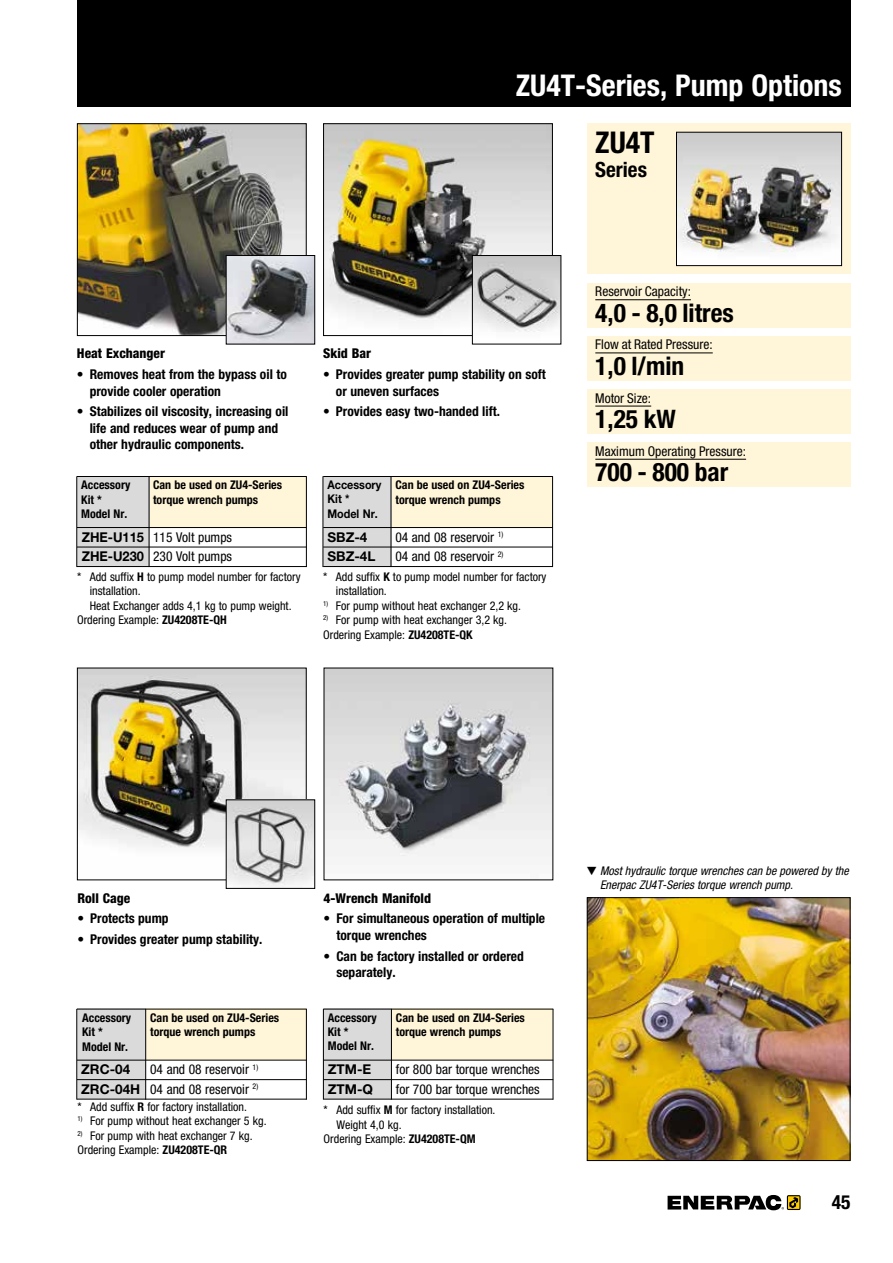
<style>
.page{position:relative;width:893px;height:1263px;background:#fff}
.page>*{position:absolute;margin:0;border:0;box-sizing:border-box;transform-origin:0 0}
.t1{font:700 condensed 30px "Helvetica Neue LTW1 G";color:#fff}
.t2{font:700 condensed 30px "Helvetica Neue LTW1 G";color:#000}
.t3{font:700 condensed 25.5px "Helvetica Neue LTW1 G";color:#000}
.t4{font:700 condensed 21px "Helvetica Neue LTW1 G";color:#000}
.t5{font:700 condensed 19.5px "Helvetica Neue LTW1 G";color:#000}
.t6{font:700 condensed 13.5px/16.5px "Helvetica Neue LTW1 G";color:#000}
.t7{font:condensed 13.5px/19.5px "Helvetica Neue LTW1 G";color:#000}
.t8{font:800 condensed 13.5px "Helvetica Neue LTW1 G";color:#000}
.t9{font:700 13.5px/19.5px "Helvetica Neue LTW1 G";color:#000}
.t10{font:700 13.5px/19.5px "Helvetica Neue LTW1 G";color:#000;scale:.95 1}
.t11{font:condensed 12px/14.4px "Helvetica Neue LTW1 G";color:#000}
.t12{font:700 condensed 12px/14.4px "Helvetica Neue LTW1 G";color:#000}
.t13{font:italic condensed 12px/14.2px "Helvetica Neue LTW1 G";color:#000}
.t14{font:700 12px/14.2px "Helvetica Neue LTW1 G";color:#000;scale:.9 1}
.s1{font-weight:700}
</style>
<div class="page">
<div style="left:77px;top:0;width:773px;height:106px;background:#000"></div>
<svg style="left:668px;top:1195px;width:132px;height:15px"></svg>
<div style="left:77px;top:1009px;width:230px;height:51px;background:#fff5d8"></div>
<div style="left:77px;top:1009px;width:68px;height:90px;background:#dadada"></div>
<div style="left:77px;top:476px;width:230px;height:51px;background:#fff5d8"></div>
<div style="left:77px;top:476px;width:72px;height:90px;background:#dadada"></div>
<div style="left:323px;top:476px;width:230px;height:51px;background:#fff5d8"></div>
<div style="left:323px;top:476px;width:68px;height:90px;background:#dadada"></div>
<div style="left:324px;top:1009px;width:229px;height:51px;background:#fff5d8"></div>
<div style="left:324px;top:1009px;width:68px;height:90px;background:#dadada"></div>
<img style="left:79px;top:125px;width:226px;height:209px">
<div style="left:77px;top:123px;width:230px;height:213px;border:1px solid #000"></div>
<img style="left:325px;top:125px;width:226px;height:209px">
<div style="left:323px;top:123px;width:230px;height:213px;border:1px solid #000"></div>
<img style="left:474px;top:257px;width:85px;height:79px">
<div style="left:472px;top:255px;width:89px;height:89px;border:1px solid #000"></div>
<div style="left:587px;top:123px;width:263px;height:151px;background:#fff5d8"></div>
<div style="left:587px;top:283px;width:263px;height:44px;background:#fff5d8"></div>
<div style="left:587px;top:336px;width:263px;height:45px;background:#fff5d8"></div>
<div style="left:587px;top:389px;width:263px;height:45px;background:#fff5d8"></div>
<div style="left:587px;top:442px;width:263px;height:45px;background:#fff5d8"></div>
<img style="left:678px;top:134px;width:162px;height:130px">
<div style="left:676px;top:132px;width:166px;height:134px;border:1px solid #000"></div>
<img style="left:79px;top:670px;width:226px;height:208px">
<div style="left:77px;top:668px;width:230px;height:212px;border:1px solid #000"></div>
<img style="left:228px;top:801px;width:85px;height:86px">
<div style="left:226px;top:799px;width:89px;height:90px;border:1px solid #000"></div>
<img style="left:326px;top:670px;width:225px;height:187px">
<img style="left:589px;top:899px;width:259px;height:260px">
<div style="left:587px;top:897px;width:263px;height:264px;border:1px solid #000"></div>
<img style="left:228px;top:257px;width:85px;height:85px">
<div style="left:226px;top:255px;width:89px;height:89px;border:1px solid #000"></div>
<hr style="left:77px;top:476px;width:1px;height:91px;background:#000">
<hr style="left:149px;top:476px;width:1px;height:91px;background:#000">
<hr style="left:306px;top:476px;width:1px;height:91px;background:#000">
<hr style="left:77px;top:476px;width:230px;height:1px;background:#000">
<hr style="left:77px;top:527px;width:230px;height:1px;background:#000">
<hr style="left:77px;top:547px;width:230px;height:1px;background:#000">
<hr style="left:77px;top:566px;width:230px;height:1px;background:#000">
<hr style="left:323px;top:476px;width:1px;height:91px;background:#000">
<hr style="left:391px;top:476px;width:1px;height:91px;background:#000">
<hr style="left:552px;top:476px;width:1px;height:91px;background:#000">
<hr style="left:323px;top:476px;width:230px;height:1px;background:#000">
<hr style="left:323px;top:527px;width:230px;height:1px;background:#000">
<hr style="left:323px;top:547px;width:230px;height:1px;background:#000">
<hr style="left:323px;top:566px;width:230px;height:1px;background:#000">
<hr style="left:323px;top:1009px;width:1px;height:90px;background:#000">
<hr style="left:391px;top:1009px;width:1px;height:90px;background:#000">
<hr style="left:553px;top:1009px;width:1px;height:90px;background:#000">
<hr style="left:324px;top:1009px;width:229px;height:1px;background:#000">
<hr style="left:324px;top:1060px;width:229px;height:1px;background:#000">
<hr style="left:324px;top:1079px;width:229px;height:1px;background:#000">
<hr style="left:324px;top:1099px;width:229px;height:1px;background:#000">
<hr style="left:77px;top:1009px;width:1px;height:91px;background:#000">
<hr style="left:145px;top:1009px;width:1px;height:91px;background:#000">
<hr style="left:306px;top:1009px;width:1px;height:91px;background:#000">
<hr style="left:77px;top:1009px;width:230px;height:1px;background:#000">
<hr style="left:77px;top:1060px;width:230px;height:1px;background:#000">
<hr style="left:77px;top:1079px;width:230px;height:1px;background:#000">
<hr style="left:77px;top:1099px;width:230px;height:1px;background:#000">
<hr style="left:595px;top:299px;width:96px;height:1px;background:#000">
<hr style="left:595px;top:353px;width:118px;height:1px;background:#000">
<hr style="left:595px;top:406px;width:56px;height:1px;background:#000">
<hr style="left:595px;top:459px;width:151px;height:1px;background:#000">
<h1 class="t1" style="left:516px;top:67px;width:328px">ZU4T-Series, Pump Options</h1>
<p class="t8" style="left:77px;top:345px;width:90px">Heat Exchanger</p>
<p class="t6" style="left:90px;top:366px;width:199px;text-indent:-13px">• Removes heat from the bypass oil to provide cooler operation</p>
<p class="t6" style="left:90px;top:403px;width:200px;text-indent:-13px">• Stabilizes oil viscosity, increasing oil life and reduces wear of pump and other hydraulic components.</p>
<p class="t8" style="left:323px;top:345px;width:50px">Skid Bar</p>
<p class="t6" style="left:336px;top:366px;width:211px;text-indent:-13px">• Provides greater pump stability on soft or uneven surfaces</p>
<p class="t6" style="left:323px;top:403px;width:178px">• Provides easy two-handed lift.</p>
<p class="t12" style="left:81px;top:478px;width:51px">Accessory<br>Kit *<br>Model Nr.</p>
<p class="t12" style="left:153px;top:478px;width:131px">Can be used on ZU4-Series torque wrench pumps</p>
<p class="t14" style="left:327px;top:478px;width:61px">Accessory<br>Kit *<br>Model Nr.</p>
<p class="t12" style="left:395px;top:478px;width:131px">Can be used on ZU4-Series torque wrench pumps</p>
<p class="t7" style="left:395px;top:527px;width:110px">04 and 08 reservoir <sup>1)<br></sup>04 and 08 reservoir <sup>2)</sup></p>
<p class="t10" style="left:82px;top:527px;width:67px">ZHE-U115<br>ZHE-U230</p>
<p class="t9" style="left:327px;top:527px;width:50px">SBZ-4<br>SBZ-4L</p>
<p class="t7" style="left:153px;top:527px;width:81px">115 Volt pumps<br>230 Volt pumps</p>
<p class="t11" style="left:77px;top:569px;width:225px">* Add suffix <span class="s1">H</span> to pump model number for factory</p>
<p class="t11" style="left:90px;top:584px;width:52px">installation.</p>
<p class="t11" style="left:90px;top:598px;width:203px">Heat Exchanger adds 4,1 kg to pump weight.</p>
<p class="t11" style="left:77px;top:613px;width:151px">Ordering Example: <span class="s1">ZU4208TE-QH</span></p>
<p class="t11" style="left:336px;top:569px;width:212px;text-indent:-13px">* Add suffix <span class="s1">K</span> to pump model number for factory installation.</p>
<p class="t11" style="left:323px;top:598px;width:199px"><sup>1)</sup> For pump without heat exchanger 2,2 kg.</p>
<p class="t11" style="left:323px;top:613px;width:185px"><sup>2)</sup> For pump with heat exchanger 3,2 kg.<br>Ordering Example: <span class="s1">ZU4208TE-QK</span></p>
<h1 class="t2" style="left:595px;top:125px;width:61px">ZU4T</h1>
<h3 class="t4" style="left:595px;top:157px;width:53px">Series</h3>
<p class="t7" style="left:595px;top:282px;width:97px">Reservoir Capacity:</p>
<h2 class="t3" style="left:595px;top:297px;width:140px">4,0 - 8,0 litres</h2>
<p class="t7" style="left:595px;top:335px;width:119px">Flow at Rated Pressure:</p>
<h2 class="t3" style="left:595px;top:351px;width:90px">1,0 l/min</h2>
<p class="t7" style="left:595px;top:388px;width:57px">Motor Size:</p>
<h2 class="t3" style="left:595px;top:404px;width:82px">1,25 kW</h2>
<p class="t7" style="left:595px;top:441px;width:152px">Maximum Operating Pressure:</p>
<h2 class="t3" style="left:595px;top:457px;width:134px">700 - 800 bar</h2>
<p class="t8" style="left:77px;top:889px;width:54px">Roll Cage</p>
<p class="t6" style="left:77px;top:910px;width:93px">• Protects pump</p>
<p class="t6" style="left:77px;top:931px;width:187px">• Provides greater pump stability.</p>
<p class="t8" style="left:324px;top:889px;width:109px">4-Wrench Manifold</p>
<p class="t6" style="left:336px;top:910px;width:210px;text-indent:-13px">• For simultaneous operation of multiple torque wrenches</p>
<p class="t6" style="left:336px;top:948px;width:189px;text-indent:-13px">• Can be factory installed or ordered separately.</p>
<p class="t12" style="left:328px;top:1010px;width:51px">Accessory<br>Kit *<br>Model Nr.</p>
<p class="t12" style="left:396px;top:1010px;width:131px">Can be used on ZU4-Series torque wrench pumps</p>
<p class="t7" style="left:396px;top:1060px;width:145px">for 800 bar torque wrenches for 700 bar torque wrenches</p>
<p class="t12" style="left:82px;top:1010px;width:51px">Accessory<br>Kit *<br>Model Nr.</p>
<p class="t12" style="left:150px;top:1010px;width:131px">Can be used on ZU4-Series torque wrench pumps</p>
<p class="t7" style="left:150px;top:1060px;width:110px">04 and 08 reservoir <sup>1)<br></sup>04 and 08 reservoir <sup>2)</sup></p>
<p class="t9" style="left:81px;top:1060px;width:61px">ZRC-04<br>ZRC-04H</p>
<p class="t9" style="left:328px;top:1060px;width:47px">ZTM-E<br>ZTM-Q</p>
<p class="t11" style="left:77px;top:1099px;width:171px">* Add suffix <span class="s1">R</span> for factory installation.</p>
<p class="t11" style="left:77px;top:1114px;width:191px"><sup>1)</sup> For pump without heat exchanger 5 kg.</p>
<p class="t11" style="left:77px;top:1128px;width:177px"><sup>2)</sup> For pump with heat exchanger 7 kg.<br>Ordering Example: <span class="s1">ZU4208TE-QR</span></p>
<p class="t11" style="left:324px;top:1103px;width:173px">* Add suffix <span class="s1">M</span> for factory installation.</p>
<p class="t11" style="left:336px;top:1117px;width:67px">Weight 4,0 kg.</p>
<p class="t11" style="left:324px;top:1132px;width:153px">Ordering Example: <span class="s1">ZU4208TE-QM</span></p>
<p class="t13" style="left:600px;top:863px;width:250px;text-indent:-13px">▼ Most hydraulic torque wrenches can be powered by the<br>Enerpac ZU4T-Series torque wrench pump.</p>
<h3 class="t5" style="left:832px;top:1190px;width:20px">45</h3>
</div>
